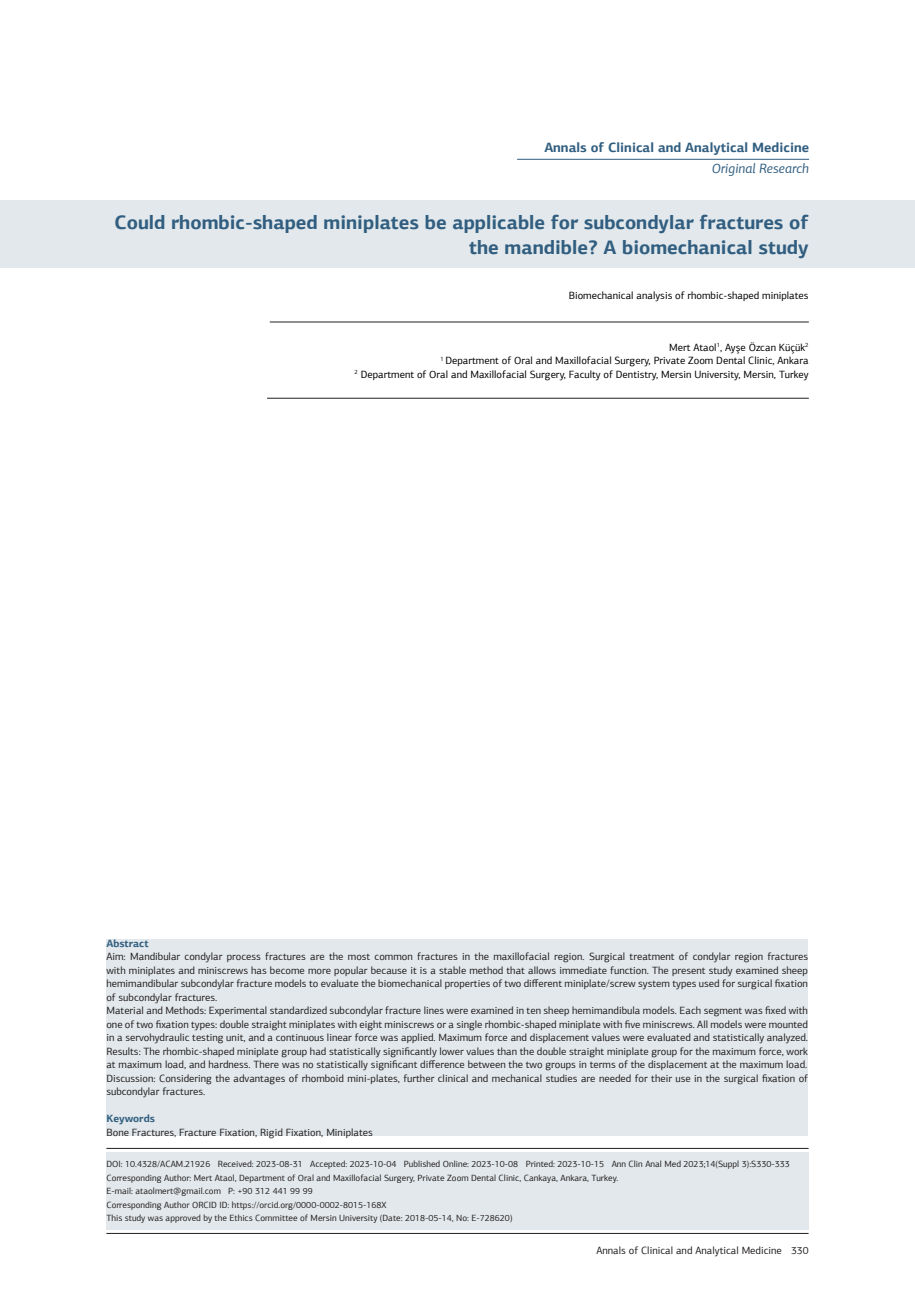
<style>
.page{position:relative;width:915px;height:1306px;background:#fff}
.page>*{position:absolute;margin:0;border:0;box-sizing:border-box;transform-origin:0 0}
.t1{font:700 19.5px/25.5px "PF Agora Sans Pro";color:#315e80;text-align:right}
.t2{font:700 13.5px "PF Agora Sans Pro";color:#315e80}
.t3{font:italic 13.5px "PF Agora Sans Pro";color:#315e80}
.t4{font:10.5px/13.5px "PF Agora Sans Pro";color:#231f20;text-align:justify}
.t5{font:10.5px "PF Agora Sans Pro";color:#000}
.t6{font:700 10.5px "PF Agora Sans Pro";color:#315e80}
.t7{font:9px "PF Agora Sans Pro";color:#231f20}
</style>
<div class="page">
<hr style="left:106px;top:1233px;width:702px;height:1px;background:#231f20">
<div style="left:0;top:200px;width:914px;height:68px;background:#e2e8eb"></div>
<hr style="left:106px;top:1148px;width:702px;height:1px;background:#231f20">
<hr style="left:270px;top:322px;width:538px;height:1px;background:#231f20">
<hr style="left:267px;top:398px;width:541px;height:1px;background:#231f20">
<hr style="left:517px;top:159px;width:291px;height:1px;background:#315e80">
<div style="left:106px;top:1151px;width:702px;height:78px;background:#e2e8eb"></div>
<div style="left:106px;top:938px;width:701px;height:197px;background:#e2e8eb"></div>
<p class="t2" style="left:544px;top:139px;width:266px">Annals of Clinical and Analytical Medicine</p>
<p class="t3" style="left:711px;top:160px;width:99px">Original Research</p>
<p class="t1" style="left:114px;top:209px;width:695px">Could rhombic-shaped miniplates be applicable for subcondylar fractures of the mandible? A biomechanical study</p>
<p class="t5" style="left:568px;top:289px;width:241px">Biomechanical analysis of rhombic-shaped miniplates</p>
<p class="t5" style="left:669px;top:341px;width:141px">Mert Ataol<sup>1</sup>, Ayşe Özcan Küçük<sup>2</sup></p>
<p class="t5" style="left:440px;top:354px;width:369px"><sup>1</sup> Department of Oral and Maxillofacial Surgery, Private Zoom Dental Clinic, Ankara</p>
<p class="t5" style="left:354px;top:368px;width:455px"><sup>2</sup> Department of Oral and Maxillofacial Surgery, Faculty of Dentistry, Mersin University, Mersin, Turkey</p>
<p class="t6" style="left:106px;top:936px;width:44px">Abstract</p>
<p class="t4" style="left:106px;top:949px;width:703px">Aim: Mandibular condylar process fractures are the most common fractures in the maxillofacial region. Surgical treatment of condylar region fractures with miniplates and miniscrews has become more popular because it is a stable method that allows immediate function. The present study examined sheep hemimandibular subcondylar fracture models to evaluate the biomechanical properties of two different miniplate/screw system types used for surgical fixation of subcondylar fractures.</p>
<p class="t4" style="left:106px;top:1003px;width:703px">Material and Methods: Experimental standardized subcondylar fracture lines were examined in ten sheep hemimandibula models. Each segment was fixed with one of two fixation types: double straight miniplates with eight miniscrews or a single rhombic-shaped miniplate with five miniscrews. All models were mounted in a servohydraulic testing unit, and a continuous linear force was applied. Maximum force and displacement values were evaluated and statistically analyzed.</p>
<p class="t4" style="left:106px;top:1044px;width:703px">Results: The rhombic-shaped miniplate group had statistically significantly lower values than the double straight miniplate group for the maximum force, work at maximum load, and hardness. There was no statistically significant difference between the two groups in terms of the displacement at the maximum load.</p>
<p class="t4" style="left:106px;top:1071px;width:703px">Discussion: Considering the advantages of rhomboid mini-plates, further clinical and mechanical studies are needed for their use in the surgical fixation of subcondylar fractures.</p>
<p class="t6" style="left:106px;top:1112px;width:50px">Keywords</p>
<p class="t4" style="left:106px;top:1125px;width:268px">Bone Fractures, Fracture Fixation, Rigid Fixation, Miniplates</p>
<p class="t7" style="left:106px;top:1158px;width:684px">DOI: 10.4328/ACAM.21926 Received: 2023-08-31 Accepted: 2023-10-04 Published Online: 2023-10-08 Printed: 2023-10-15 Ann Clin Anal Med 2023;14(Suppl 3):S330-333</p>
<p class="t7" style="left:106px;top:1172px;width:513px">Corresponding Author: Mert Ataol, Department of Oral and Maxillofacial Surgery, Private Zoom Dental Clinic, Cankaya, Ankara, Turkey.</p>
<p class="t7" style="left:106px;top:1185px;width:208px">E-mail: ataolmert@gmail.com P: +90 312 441 99 99</p>
<p class="t7" style="left:106px;top:1199px;width:281px">Corresponding Author ORCID ID: https://orcid.org/0000-0002-8015-168X</p>
<p class="t7" style="left:106px;top:1212px;width:407px">This study was approved by the Ethics Committee of Mersin University (Date: 2018-05-14, No: E-728620)</p>
<p class="t4" style="left:596px;top:1243px;width:213px">Annals of Clinical and Analytical Medicine 330</p>
</div>
